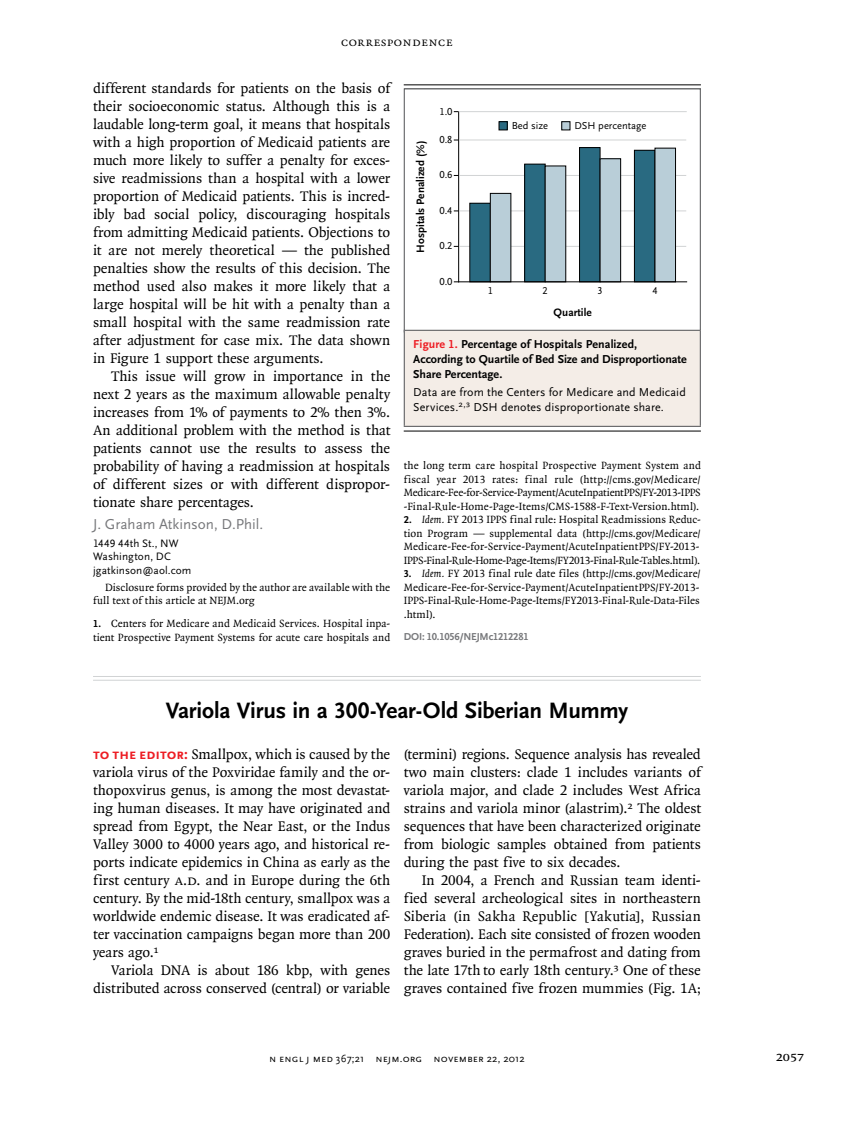
<style>
.page{position:relative;width:851px;height:1134px;background:#fff}
.page>*{position:absolute;margin:0;border:0;box-sizing:border-box;transform-origin:0 0}
.t1{font:700 23.25px "OTNEJM Scala Sans LF";letter-spacing:-.015em;color:#000}
.t2{font:15px/18px "OTNEJM Quadraat";letter-spacing:-.005em;color:#000;text-align:justify}
.t3{font:15px "OTNEJM Scala Sans LF";color:#77787b}
.t4{font:14.25px "OTNEJM Quadraat Cap";color:#000}
.t5{font:12.75px "OTNEJM Quadraat Cap";letter-spacing:.025em;color:#000}
.t6{font:700 12px/15px "OTNEJM Scala Sans LF";color:#000}
.t7{font:12px/15px "OTNEJM Scala Sans LF";letter-spacing:.01em;color:#000}
.t8{font:11.25px/13.5px "OTNEJM Quadraat";letter-spacing:.005em;color:#000;text-align:justify}
.t9{font:11.25px/13.5px "OTNEJM Scala Sans LF";letter-spacing:.01em;color:#000}
.t10{font:700 11.25px "OTNEJM Scala Sans LF";color:#000}
.t11{font:10.8px "OTNEJM Scala Sans LF Cap";letter-spacing:.01em;color:#000}
.t12{font:10.5px "OTNEJM Scala Sans LF";color:#000}
.t13{font:700 10.5px "OTNEJM Scala Sans LF";letter-spacing:-.015em;color:#77787b}
.s1{font-family:"OTNEJM Scala Sans LF";font-weight:700;font-size:10.5px}
.s2{color:#ed1d24}
.s3{font-style:italic}
.s4{font-family:"OTNEJM Scala Sans Small LF Cap";font-weight:700;color:#ed1d24}
.s5{font-family:"OTNEJM Quadraat Small Cap"}
.s6{font-family:"OTNEJM Scala Sans OSF"}
</style>
<div class="page">
<hr style="left:404px;top:84px;width:296px;height:1px;background:#000">
<svg style="left:406px;top:111px;width:292px;height:219px"></svg>
<hr style="left:458px;top:112px;width:1px;height:170px;background:#000">
<div style="left:499px;top:122px;width:8px;height:8px;background:#296a81"></div>
<div style="left:498px;top:121px;width:9px;height:9px;border:1px solid #000"></div>
<div style="left:561px;top:122px;width:9px;height:8px;background:#b9ced8"></div>
<div style="left:561px;top:121px;width:9px;height:9px;border:1px solid #000"></div>
<hr style="left:459px;top:246px;width:227px;height:1px;background:#d1d3d4">
<hr style="left:459px;top:211px;width:227px;height:1px;background:#d1d3d4">
<hr style="left:459px;top:175px;width:227px;height:1px;background:#d1d3d4">
<hr style="left:459px;top:140px;width:227px;height:1px;background:#d1d3d4">
<div style="left:470px;top:203px;width:20px;height:79px;background:#296a81"></div>
<div style="left:490px;top:193px;width:21px;height:89px;background:#b9ced8"></div>
<div style="left:490px;top:193px;width:21px;height:89px;border:1px solid #000"></div>
<div style="left:524px;top:164px;width:21px;height:118px;background:#296a81"></div>
<div style="left:524px;top:164px;width:21px;height:118px;border:1px solid #000"></div>
<div style="left:545px;top:166px;width:20px;height:116px;background:#b9ced8"></div>
<div style="left:545px;top:166px;width:21px;height:116px;border:1px solid #000"></div>
<div style="left:579px;top:148px;width:21px;height:134px;background:#296a81"></div>
<div style="left:579px;top:147px;width:21px;height:135px;border:1px solid #000"></div>
<div style="left:600px;top:159px;width:20px;height:123px;background:#b9ced8"></div>
<div style="left:599px;top:158px;width:22px;height:124px;border:1px solid #000"></div>
<div style="left:634px;top:150px;width:21px;height:132px;background:#296a81"></div>
<div style="left:634px;top:150px;width:21px;height:132px;border:1px solid #000"></div>
<div style="left:655px;top:148px;width:20px;height:134px;background:#b9ced8"></div>
<div style="left:654px;top:148px;width:22px;height:134px;border:1px solid #000"></div>
<hr style="left:459px;top:111px;width:227px;height:1px;background:#d1d3d4">
<hr style="left:458px;top:281px;width:228px;height:1px;background:#000">
<div style="left:404px;top:88px;width:296px;height:245px;border:1px solid #636466"></div>
<div style="left:404px;top:330px;width:296px;height:96px;background:#f4ede7"></div>
<hr style="left:404px;top:331px;width:1px;height:95px;background:#636466">
<hr style="left:699px;top:331px;width:1px;height:95px;background:#636466">
<hr style="left:404px;top:330px;width:296px;height:1px;background:#636466">
<hr style="left:404px;top:426px;width:296px;height:1px;background:#636466">
<hr style="left:404px;top:431px;width:296px;height:1px;background:#000">
<hr style="left:93px;top:676px;width:607px;height:1px;background:#d1d3d4">
<hr style="left:93px;top:680px;width:607px;height:1px;background:#d1d3d4">
<p class="t5" style="left:341px;top:35px;width:113px">correspondence</p>
<p class="t2" style="left:93px;top:79px;width:299px">different standards for patients on the basis of their socioeconomic status. Although this is a laudable long-term goal, it means that hospitals with a high proportion of Medicaid patients are much more likely to suffer a penalty for exces&shy;sive readmissions than a hospital with a lower proportion of Medicaid patients. This is incred&shy;ibly bad social policy, discouraging hospitals from admitting Medicaid patients. Objections to it are not merely theoretical — the published penalties show the results of this decision. The method used also makes it more likely that a large hospital will be hit with a penalty than a small hospital with the same readmission rate after adjustment for case mix. The data shown in Figure 1 support these arguments.</p>
<p class="t2" style="left:93px;top:367px;width:299px;text-indent:18px">This issue will grow in importance in the next 2 years as the maximum allowable penalty increases from 1% of payments to 2% then 3%.<br>An additional problem with the method is that patients cannot use the results to assess the probability of having a readmission at hospitals of different sizes or with different dispropor&shy;tionate share percentages.</p>
<p class="t3" style="left:93px;top:516px;width:172px">J. Graham Atkinson, D.Phil.</p>
<p class="t9" style="left:93px;top:537px;width:100px">1449 44th St., NW<br>Washington, DC jgatkinson@aol.com</p>
<p class="t8" style="left:93px;top:581px;width:298px;text-indent:12px">Disclosure forms provided by the author are available with the full text of this article at NEJM.org</p>
<p class="t8" style="left:93px;top:617px;width:299px"><span class="s1">1.</span> Centers for Medicare and Medicaid Services. Hospital inpa&shy;tient Prospective Payment Systems for acute care hospitals and</p>
<p class="t10" style="left:414px;top:253px;width:113px;rotate:-90deg">Hospitals Penalized (%)</p>
<p class="t12" style="left:439px;top:106px;width:15px">1.0</p>
<p class="t12" style="left:439px;top:134px;width:15px">0.8</p>
<p class="t12" style="left:439px;top:169px;width:15px">0.6</p>
<p class="t12" style="left:439px;top:205px;width:15px">0.4</p>
<p class="t12" style="left:439px;top:240px;width:15px">0.2</p>
<p class="t12" style="left:439px;top:276px;width:15px">0.0</p>
<p class="t12" style="left:511px;top:120px;width:38px">Bed size</p>
<p class="t12" style="left:574px;top:120px;width:73px">DSH percentage</p>
<p class="t12" style="left:597px;top:285px;width:7px">3</p>
<p class="t12" style="left:487px;top:285px;width:7px">1</p>
<p class="t12" style="left:542px;top:285px;width:7px">2</p>
<p class="t12" style="left:652px;top:285px;width:7px">4</p>
<p class="t10" style="left:553px;top:306px;width:40px">Quartile</p>
<p class="t6" style="left:413px;top:337px;width:275px"><span class="s2">Figure 1.</span> Percentage of Hospitals Penalized,<br>According to Quartile of Bed Size and Disproportionate<br>Share Percentage.</p>
<p class="t7" style="left:413px;top:385px;width:274px">Data are from the Centers for Medicare and Medicaid<br>Services.<sup>2,3</sup> DSH denotes disproportionate share.</p>
<p class="t8" style="left:403px;top:459px;width:299px">the long term care hospital Prospective Payment System and fiscal year 2013 rates: final rule (http://cms.gov/Medicare/ Medicare-Fee-for-Service-Payment/AcuteInpatientPPS/FY-2013-IPPS -Final-Rule-Home-Page-Items/CMS-1588-F-Text-Version.html).</p>
<p class="t8" style="left:404px;top:513px;width:298px"><span class="s1">2.</span> <span class="s3">Idem.</span> FY 2013 IPPS final rule: Hospital Readmissions Reduc&shy;tion Program — supplemental data (http://cms.gov/Medicare/ Medicare-Fee-for-Service-Payment/AcuteInpatientPPS/FY-2013- IPPS-Final-Rule-Home-Page-Items/FY2013-Final-Rule-Tables.html).</p>
<p class="t8" style="left:404px;top:567px;width:298px"><span class="s1">3.</span> <span class="s3">Idem.</span> FY 2013 final rule date files (http://cms.gov/Medicare/ Medicare-Fee-for-Service-Payment/AcuteInpatientPPS/FY-2013- IPPS-Final-Rule-Home-Page-Items/FY2013-Final-Rule-Data-Files .html).</p>
<p class="t13" style="left:404px;top:631px;width:126px">DOI: 10.1056/NEJMc1212281</p>
<h1 class="t1" style="left:166px;top:698px;width:464px">Variola Virus in a 300-Year-Old Siberian Mummy</h1>
<p class="t2" style="left:93px;top:745px;width:299px"><span class="s4">To the Editor:</span> Smallpox, which is caused by the variola virus of the Poxviridae family and the or&shy;thopoxvirus genus, is among the most devastat&shy;ing human diseases. It may have originated and spread from Egypt, the Near East, or the Indus Valley 3000 to 4000 years ago, and historical re&shy;ports indicate epidemics in China as early as the first century <span class="s5">A.D.</span> and in Europe during the 6th century. By the mid-18th century, smallpox was a worldwide endemic disease. It was eradicated af&shy;ter vaccination campaigns began more than 200 years ago.<sup>1</sup></p>
<p class="t2" style="left:93px;top:961px;width:299px;text-align:right">Variola DNA is about 186 kbp, with genes distributed across conserved (central) or variable</p>
<p class="t2" style="left:403px;top:745px;width:299px">(termini) regions. Sequence analysis has revealed two main clusters: clade 1 includes variants of variola major, and clade 2 includes West Africa strains and variola minor (alastrim).<sup>2</sup> The oldest sequences that have been characterized originate from biologic samples obtained from patients during the past five to six decades.</p>
<p class="t2" style="left:404px;top:871px;width:299px;text-indent:18px">In 2004, a French and Russian team identi&shy;fied several archeological sites in northeastern Siberia (in Sakha Republic [Yakutia], Russian Federation). Each site consisted of frozen wooden graves buried in the permafrost and dating from the late 17th to early 18th century.<sup>3</sup> One of these graves contained five frozen mummies (Fig. 1A;</p>
<p class="t11" style="left:269px;top:1053px;width:257px">n engl j med <span class="s6">367;21</span> nejm.org november <span class="s6">22</span>, <span class="s6">2012</span></p>
<p class="t4" style="left:775px;top:1048px;width:30px">2057</p>
</div>
